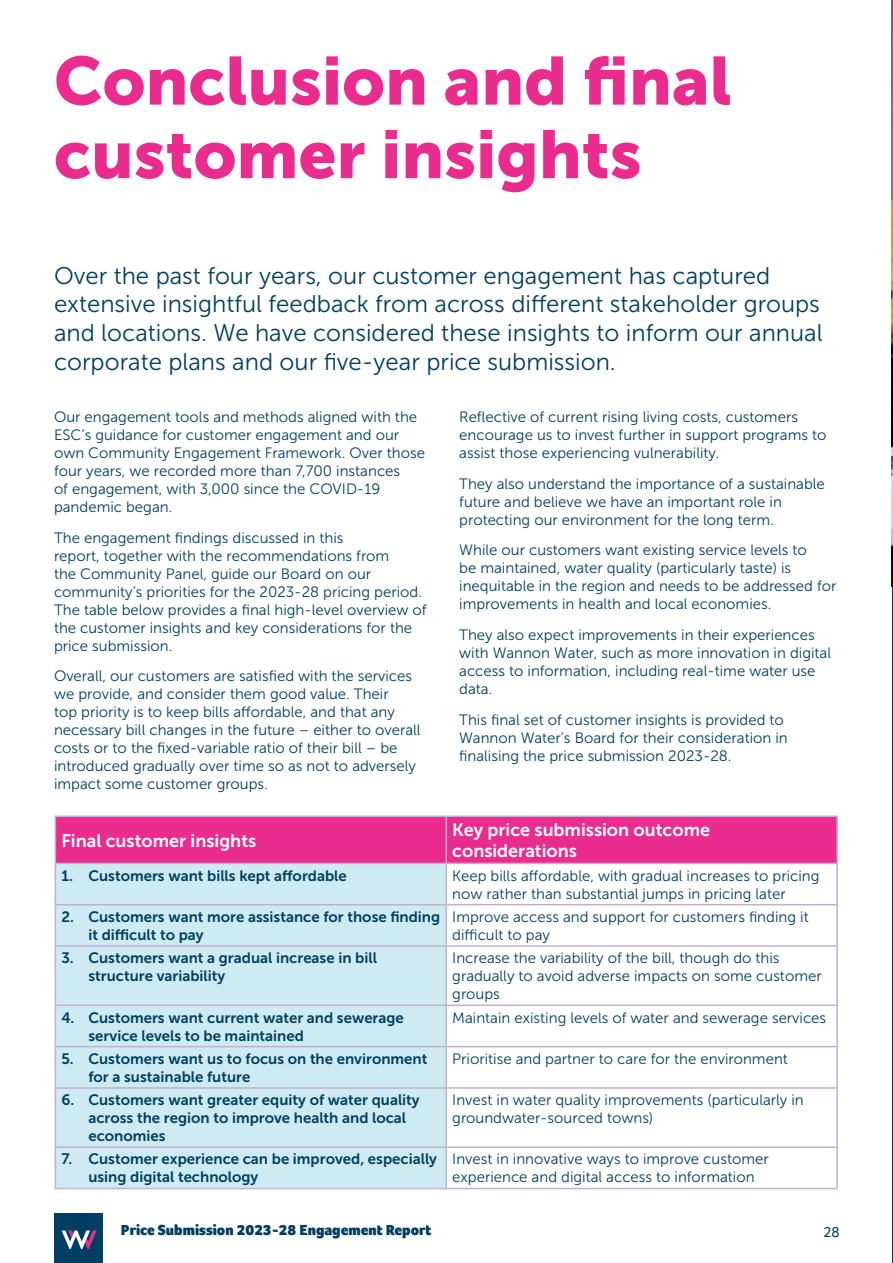
<style>
.page{position:relative;width:893px;height:1263px;background:#fff}
.page>*{position:absolute;margin:0;border:0;box-sizing:border-box;transform-origin:0 0}
.Heading_1{font:67.5px/73.5px "Museo Sans 900";color:#eb2c8f}
.Introduction{font:24px/28.8px "Museo Sans 300";color:#003f61}
.Table_header{font:18px/21.6px "Museo Sans 700";color:#fff}
.Body{font:15px/18px "Museo Sans 300";color:#003f61}
.t1{font:15px/18px "Museo Sans 700";color:#003f61}
.t2{font:900 15px "Foco";color:#003f61}
.t3{font:15px "Foco";color:#003f61}
</style>
<div class="page">
<div style="left:54px;top:1213px;width:49px;height:50px;background:#003f61"></div>
<svg style="left:62px;top:1230px;width:35px;height:19px"></svg>
<div style="left:56px;top:817px;width:780px;height:46px;background:#eb2c8f"></div>
<div style="left:56px;top:864px;width:389px;height:324px;background:#ceebf3"></div>
<hr style="left:55px;top:815px;width:391px;height:2px;background:#c2b0cf">
<hr style="left:55px;top:817px;width:1px;height:46px;background:#c2b0cf">
<hr style="left:446px;top:815px;width:392px;height:2px;background:#c2b0cf">
<hr style="left:445px;top:817px;width:2px;height:46px;background:#c2b0cf">
<hr style="left:836px;top:817px;width:2px;height:46px;background:#c2b0cf">
<hr style="left:55px;top:863px;width:391px;height:1px;background:#c2b0cf">
<hr style="left:55px;top:864px;width:1px;height:40px;background:#c2b0cf">
<hr style="left:446px;top:863px;width:392px;height:1px;background:#c2b0cf">
<hr style="left:445px;top:864px;width:2px;height:40px;background:#c2b0cf">
<hr style="left:836px;top:864px;width:2px;height:40px;background:#c2b0cf">
<hr style="left:55px;top:904px;width:391px;height:1px;background:#c2b0cf">
<hr style="left:55px;top:905px;width:1px;height:40px;background:#c2b0cf">
<hr style="left:446px;top:904px;width:392px;height:1px;background:#c2b0cf">
<hr style="left:445px;top:905px;width:2px;height:40px;background:#c2b0cf">
<hr style="left:836px;top:905px;width:2px;height:40px;background:#c2b0cf">
<hr style="left:55px;top:945px;width:391px;height:2px;background:#c2b0cf">
<hr style="left:55px;top:947px;width:1px;height:57px;background:#c2b0cf">
<hr style="left:446px;top:945px;width:392px;height:2px;background:#c2b0cf">
<hr style="left:445px;top:947px;width:2px;height:57px;background:#c2b0cf">
<hr style="left:836px;top:947px;width:2px;height:57px;background:#c2b0cf">
<hr style="left:55px;top:1004px;width:391px;height:2px;background:#c2b0cf">
<hr style="left:55px;top:1006px;width:1px;height:40px;background:#c2b0cf">
<hr style="left:446px;top:1004px;width:392px;height:2px;background:#c2b0cf">
<hr style="left:445px;top:1006px;width:2px;height:40px;background:#c2b0cf">
<hr style="left:836px;top:1006px;width:2px;height:40px;background:#c2b0cf">
<hr style="left:55px;top:1046px;width:391px;height:1px;background:#c2b0cf">
<hr style="left:55px;top:1047px;width:1px;height:40px;background:#c2b0cf">
<hr style="left:446px;top:1046px;width:392px;height:1px;background:#c2b0cf">
<hr style="left:445px;top:1047px;width:2px;height:40px;background:#c2b0cf">
<hr style="left:836px;top:1047px;width:2px;height:40px;background:#c2b0cf">
<hr style="left:55px;top:1087px;width:391px;height:2px;background:#c2b0cf">
<hr style="left:55px;top:1089px;width:1px;height:57px;background:#c2b0cf">
<hr style="left:446px;top:1087px;width:392px;height:2px;background:#c2b0cf">
<hr style="left:445px;top:1089px;width:2px;height:57px;background:#c2b0cf">
<hr style="left:836px;top:1089px;width:2px;height:57px;background:#c2b0cf">
<hr style="left:55px;top:1146px;width:391px;height:2px;background:#c2b0cf">
<hr style="left:55px;top:1148px;width:1px;height:40px;background:#c2b0cf">
<hr style="left:446px;top:1146px;width:392px;height:2px;background:#c2b0cf">
<hr style="left:445px;top:1148px;width:2px;height:40px;background:#c2b0cf">
<hr style="left:836px;top:1148px;width:2px;height:40px;background:#c2b0cf">
<hr style="left:55px;top:1188px;width:391px;height:1px;background:#c2b0cf">
<hr style="left:446px;top:1188px;width:392px;height:1px;background:#c2b0cf">
<hr style="left:892px;top:0;width:1px;height:1263px;background:#003f61">
<img style="left:892px;top:0;width:1px;height:587px">
<p class="Heading_1" style="left:54px;top:44px;width:679px">Conclusion and final customer insights</p>
<p class="Introduction" style="left:54px;top:261px;width:770px">Over the past four years, our customer engagement has captured extensive insightful feedback from across different stakeholder groups and locations. We have considered these insights to inform our annual corporate plans and our five-year price submission.</p>
<p class="Body" style="left:54px;top:408px;width:372px">Our engagement tools and methods aligned with the ESC’s guidance for customer engagement and our own Community Engagement Framework. Over those four years, we recorded more than 7,700 instances<br>of engagement, with 3,000 since the COVID-19 pandemic began.</p>
<p class="Body" style="left:54px;top:529px;width:374px">The engagement findings discussed in this<br>report, together with the recommendations from<br>the Community Panel, guide our Board on our community’s priorities for the 2023-28 pricing period.<br>The table below provides a final high-level overview of the customer insights and key considerations for the price submission.</p>
<p class="Body" style="left:54px;top:667px;width:368px">Overall, our customers are satisfied with the services we provide, and consider them good value. Their<br>top priority is to keep bills affordable, and that any necessary bill changes in the future – either to overall costs or to the fixed-variable ratio of their bill – be introduced gradually over time so as not to adversely impact some customer groups.</p>
<p class="Body" style="left:459px;top:408px;width:369px">Reflective of current rising living costs, customers encourage us to invest further in support programs to assist those experiencing vulnerability.</p>
<p class="Body" style="left:459px;top:475px;width:367px">They also understand the importance of a sustainable future and believe we have an important role in protecting our environment for the long term.</p>
<p class="Body" style="left:459px;top:541px;width:379px">While our customers want existing service levels to<br>be maintained, water quality (particularly taste) is inequitable in the region and needs to be addressed for improvements in health and local economies.</p>
<p class="Body" style="left:459px;top:626px;width:373px">They also expect improvements in their experiences with Wannon Water, such as more innovation in digital access to information, including real-time water use data.</p>
<p class="Body" style="left:459px;top:711px;width:330px">This final set of customer insights is provided to<br>Wannon Water’s Board for their consideration in finalising the price submission 2023-28.</p>
<p class="Table_header" style="left:61px;top:829px;width:196px">Final customer insights</p>
<p class="Table_header" style="left:452px;top:819px;width:259px">Key price submission outcome considerations</p>
<p class="t1" style="left:61px;top:866px;width:287px">1. Customers want bills kept affordable</p>
<p class="Body" style="left:452px;top:866px;width:369px">Keep bills affordable, with gradual increases to pricing now rather than substantial jumps in pricing later</p>
<p class="t1" style="left:88px;top:908px;width:353px;text-indent:-27px">2. Customers want more assistance for those finding it difficult to pay</p>
<p class="Body" style="left:452px;top:908px;width:358px">Improve access and support for customers finding it difficult to pay</p>
<p class="t1" style="left:88px;top:949px;width:290px;text-indent:-27px">3. Customers want a gradual increase in bill structure variability</p>
<p class="Body" style="left:452px;top:949px;width:371px">Increase the variability of the bill, though do this gradually to avoid adverse impacts on some customer groups</p>
<p class="t1" style="left:88px;top:1008px;width:317px;text-indent:-27px">4. Customers want current water and sewerage service levels to be maintained</p>
<p class="Body" style="left:452px;top:1008px;width:375px">Maintain existing levels of water and sewerage services</p>
<p class="t1" style="left:88px;top:1050px;width:341px;text-indent:-27px">5. Customers want us to focus on the environment for a sustainable future</p>
<p class="Body" style="left:452px;top:1050px;width:337px">Prioritise and partner to care for the environment</p>
<p class="t1" style="left:88px;top:1091px;width:333px;text-indent:-27px">6. Customers want greater equity of water quality across the region to improve health and local economies</p>
<p class="Body" style="left:452px;top:1091px;width:353px">Invest in water quality improvements (particularly in groundwater-sourced towns)</p>
<p class="t1" style="left:88px;top:1150px;width:350px;text-indent:-27px">7. Customer experience can be improved, especially using digital technology</p>
<p class="Body" style="left:452px;top:1150px;width:318px">Invest in innovative ways to improve customer experience and digital access to information</p>
<p class="t2" style="left:121px;top:1219px;width:312px">Price Submission 2023-28 Engagement Report</p>
<p class="t3" style="left:823px;top:1222px;width:18px">28</p>
</div>
